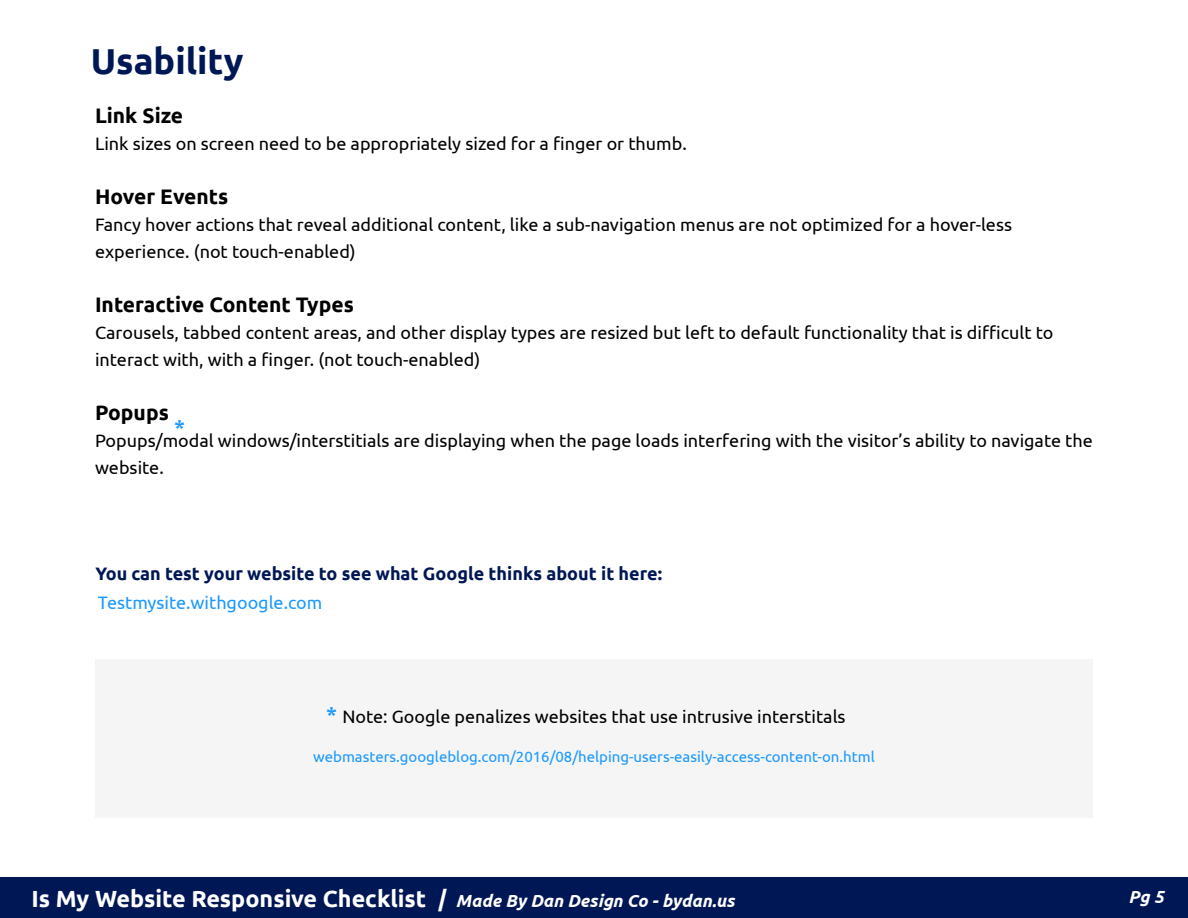
<style>
.page{position:relative;width:1188px;height:918px;background:#fff}
.page>*{position:absolute;margin:0;border:0;box-sizing:border-box;transform-origin:0 0}
.t1{font:700 36px "Ubuntu";color:#001756}
.t2{font:700 23.4px "Ubuntu";color:#fff}
.t3{font:italic 500 22.65px "Ubuntu";color:#1c99ff}
.t4{font:700 21px "Ubuntu";color:#000}
.t5{font:18px/27px "Ubuntu";color:#000}
.t6{font:700 18px "Ubuntu";color:#001756}
.t7{font:18px "Ubuntu";color:#1c99ff}
.t8{font:italic 700 17.55px "Ubuntu";color:#fff}
.t9{font:15px "Ubuntu";color:#1c99ff}
.s1{font-style:italic}
.s2{font-style:italic;font-size:17.55px}
</style>
<div class="page">
<div style="left:0;top:878px;width:1188px;height:40px;background:#001756"></div>
<div style="left:95px;top:660px;width:998px;height:158px;background:#f5f5f5"></div>
<h1 class="t1" style="left:91px;top:40px;width:154px">Usability</h1>
<p class="t4" style="left:95px;top:103px;width:90px">Link Size</p>
<p class="t5" style="left:95px;top:130px;width:593px">Link sizes on screen need to be appropriately sized for a finger or thumb.</p>
<p class="t4" style="left:95px;top:184px;width:135px">Hover Events</p>
<p class="t5" style="left:95px;top:211px;width:919px">Fancy hover actions that reveal additional content, like a sub-navigation menus are not optimized for a hover-less experience. (not touch-enabled)</p>
<p class="t4" style="left:95px;top:292px;width:260px">Interactive Content Types</p>
<p class="t5" style="left:95px;top:319px;width:960px">Carousels, tabbed content areas, and other display types are resized but left to default functionality that is difficult to interact with, with a finger. (not touch-enabled)</p>
<p class="t4" style="left:95px;top:400px;width:75px">Popups</p>
<p class="t5" style="left:95px;top:427px;width:999px">Popups/modal windows/interstitials are displaying when the page loads interfering with the visitor’s ability to navigate the website.</p>
<p class="t3" style="left:172px;top:414px;width:12px">*</p>
<p class="t6" style="left:95px;top:562px;width:568px">You can test your website to see what Google thinks about it here:</p>
<p class="t7" style="left:98px;top:591px;width:226px">Testmysite.withgoogle.com</p>
<p class="t3" style="left:324px;top:701px;width:12px">*</p>
<p class="t5" style="left:342px;top:702px;width:505px">Note: Google penalizes websites that use intrusive interstitals</p>
<p class="t9" style="left:313px;top:748px;width:563px">webmasters.googleblog.com/2016/08/helping-users-easily-access-content-on.html</p>
<p class="t2" style="left:31px;top:885px;width:705px">Is My Website Responsive Checklist <span class="s1">|</span> <span class="s2">Made By Dan Design Co - bydan.us</span></p>
<p class="t8" style="left:1129px;top:887px;width:37px">Pg 5</p>
</div>
